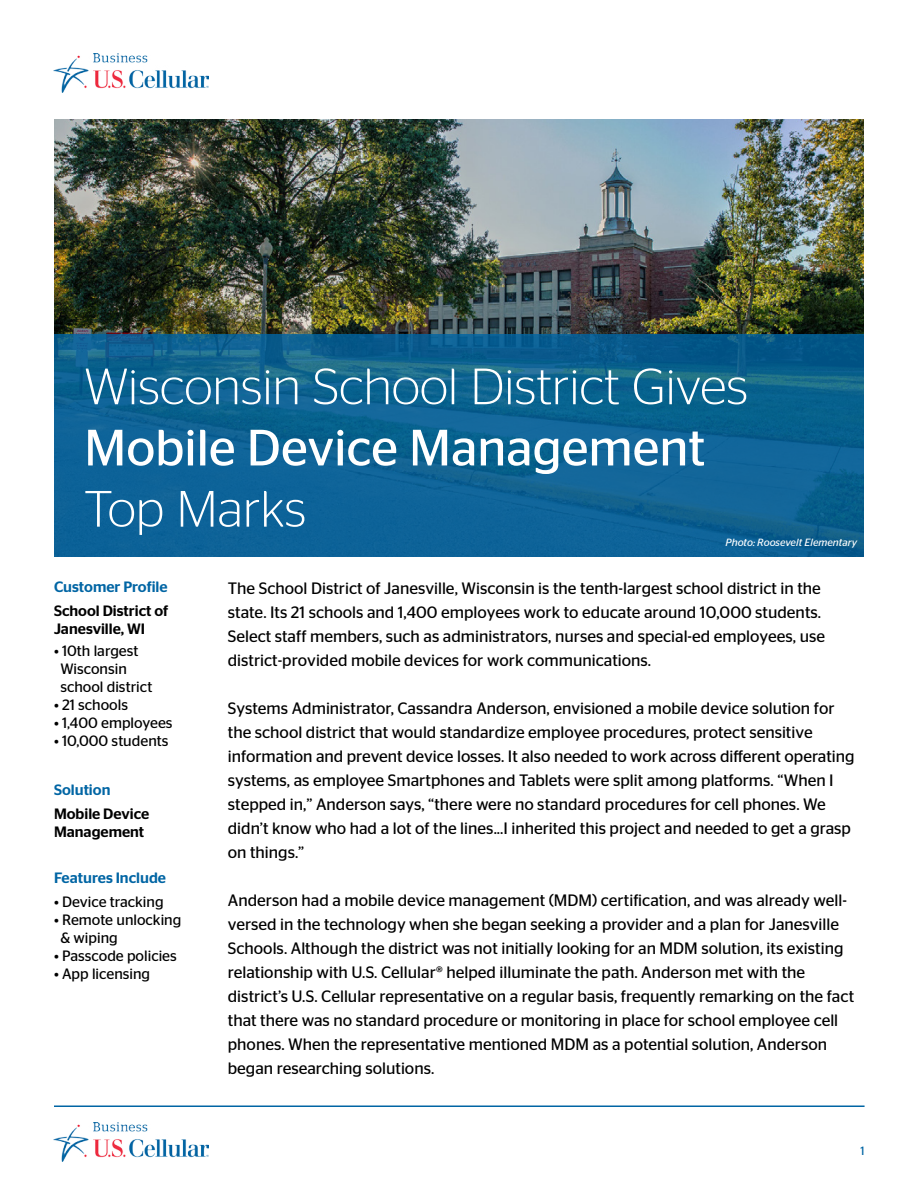
<style>
.page{position:relative;width:918px;height:1188px;background:#fff}
.page>*{position:absolute;margin:0;border:0;box-sizing:border-box;transform-origin:0 0}
.t1{font:300 51px "Stag Sans";color:#fff}
.t2{font:51px "Stag Sans";color:#fff}
.t3{font:16.5px/24px "Stag Sans";color:#000}
.t4{font:15px/18px "Stag Sans";color:#000}
.t5{font:500 15px/18px "Stag Sans";color:#000}
.t6{font:500 15px "Stag Sans";color:#0065a4}
.t7{font:12px "Stag Sans";color:#0065a4}
.t8{font:italic 10.5px "Stag Sans";color:#fff}
</style>
<div class="page">
<hr style="left:54px;top:1106px;width:811px;height:1px;background:#0065a4">
<img style="left:54px;top:1123px;width:154px;height:39px">
<img style="left:54px;top:54px;width:154px;height:39px">
<img style="left:54px;top:119px;width:810px;height:215px">
<svg style="left:54px;top:334px;width:810px;height:222px;background:#0d6292"></svg>
<h1 class="t1" style="left:84px;top:358px;width:665px">Wisconsin School District Gives</h1>
<h1 class="t2" style="left:84px;top:419px;width:623px">Mobile Device Management</h1>
<h1 class="t1" style="left:84px;top:481px;width:223px">Top Marks</h1>
<p class="t8" style="left:725px;top:536px;width:133px">Photo: Roosevelt Elementary</p>
<p class="t6" style="left:54px;top:579px;width:115px">Customer Profile</p>
<p class="t5" style="left:54px;top:602px;width:116px">School District of<br>Janesville, WI</p>
<p class="t4" style="left:60px;top:641px;width:93px;text-indent:-6px">• 10th largest<br>Wisconsin school district</p>
<p class="t4" style="left:54px;top:695px;width:75px">• 21 schools</p>
<p class="t4" style="left:54px;top:713px;width:120px">• 1,400 employees</p>
<p class="t4" style="left:54px;top:731px;width:116px">• 10,000 students</p>
<p class="t6" style="left:54px;top:781px;width:58px">Solution</p>
<p class="t5" style="left:54px;top:805px;width:97px">Mobile Device<br>Management</p>
<p class="t6" style="left:54px;top:869px;width:114px">Features Include</p>
<p class="t4" style="left:54px;top:892px;width:111px">• Device tracking</p>
<p class="t4" style="left:60px;top:910px;width:122px;text-indent:-6px">• Remote unlocking &amp; wiping</p>
<p class="t4" style="left:54px;top:946px;width:124px">• Passcode policies</p>
<p class="t4" style="left:54px;top:964px;width:98px">• App licensing</p>
<p class="t3" style="left:228px;top:576px;width:599px">The School District of Janesville, Wisconsin is the tenth-largest school district in the state. Its 21 schools and 1,400 employees work to educate around 10,000 students.<br>Select staff members, such as administrators, nurses and special-ed employees, use district-provided mobile devices for work communications.</p>
<p class="t3" style="left:228px;top:696px;width:628px">Systems Administrator, Cassandra Anderson, envisioned a mobile device solution for the school district that would standardize employee procedures, protect sensitive information and prevent device losses. It also needed to work across different operating systems, as employee Smartphones and Tablets were split among platforms. “When I stepped in,” Anderson says, “there were no standard procedures for cell phones. We didn’t know who had a lot of the lines...I inherited this project and needed to get a grasp on things.”</p>
<p class="t3" style="left:228px;top:888px;width:628px">Anderson had a mobile device management (MDM) certification, and was already well&shy;versed in the technology when she began seeking a provider and a plan for Janesville Schools. Although the district was not initially looking for an MDM solution, its existing relationship with U.S. Cellular® helped illuminate the path. Anderson met with the district’s U.S. Cellular representative on a regular basis, frequently remarking on the fact that there was no standard procedure or monitoring in place for school employee cell phones. When the representative mentioned MDM as a potential solution, Anderson began researching solutions.</p>
<p class="t7" style="left:860px;top:1144px;width:6px">1</p>
</div>
